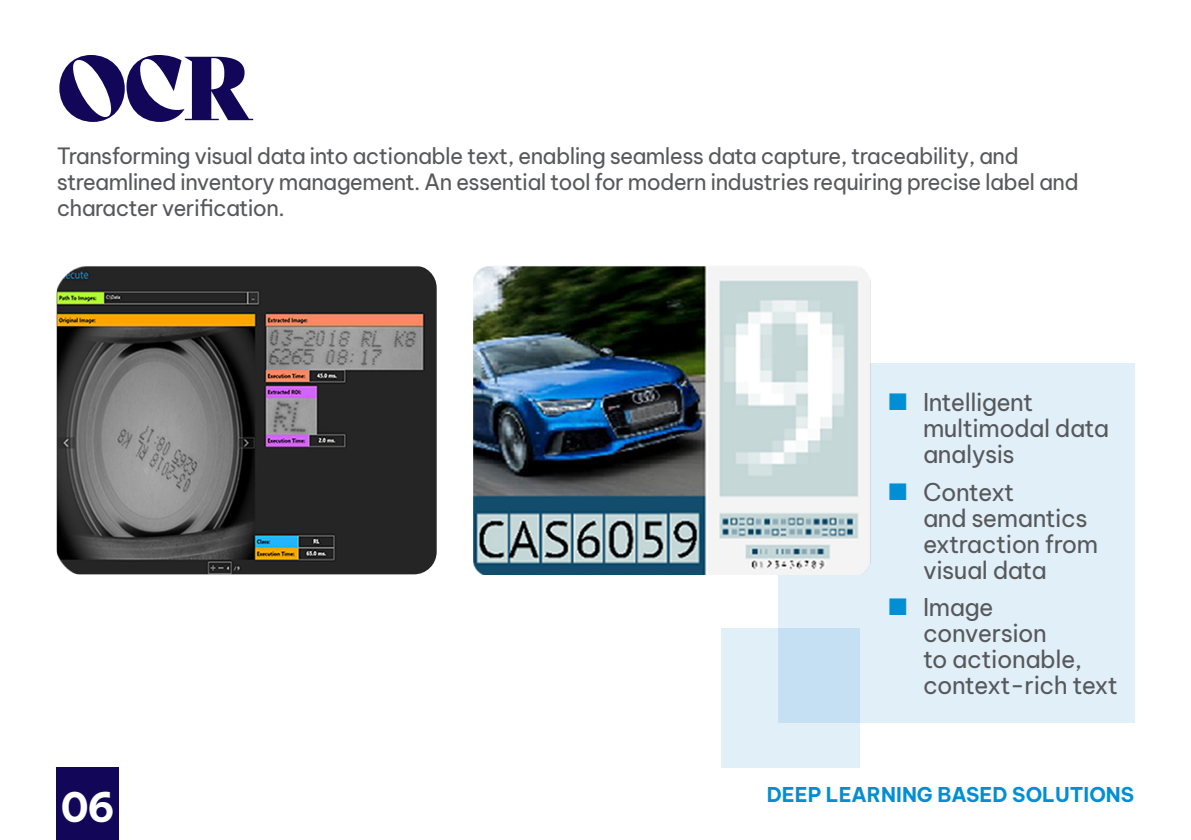
<style>
.page{position:relative;width:1191px;height:840px;background:#fff}
.page>*{position:absolute;margin:0;border:0;box-sizing:border-box;transform-origin:0 0}
.t1{font:88px "Bely Display";color:#110658}
.t2{font:700 40px "Be Vietnam Pro";color:#fff}
.t3{font:24px/26px "Be Vietnam Pro";letter-spacing:-.02em;color:#57585a}
.t4{font:22px/26px "Be Vietnam Pro";letter-spacing:-.03em;color:#57585a}
.t5{font:700 20px "Be Vietnam Pro";color:#008fd5}
.s1{color:#008fd5}
</style>
<div class="page">
<div style="left:778px;top:363px;width:356px;height:359px;background:#e1eff9"></div>
<svg style="left:721px;top:628px;width:138px;height:139px;background:#d6e9f6"></svg>
<img style="left:57px;top:266px;width:380px;height:308px">
<img style="left:473px;top:266px;width:397px;height:308px">
<div style="left:57px;top:767px;width:62px;height:72px;background:#110658"></div>
<h1 class="t1" style="left:57px;top:17px;width:197px">OCR</h1>
<p class="t4" style="left:57px;top:140px;width:1023px">Transforming visual data into actionable text, enabling seamless data capture, traceability, and streamlined inventory management. An essential tool for modern industries requiring precise label and character verification.</p>
<h2 class="t2" style="left:61px;top:772px;width:56px">06</h2>
<p class="t3" style="left:923px;top:387px;width:188px;text-indent:-34px"><span class="s1">■</span> Intelligent multimodal data analysis</p>
<p class="t3" style="left:923px;top:476px;width:177px;text-indent:-34px"><span class="s1">■</span> Context<br>and semantics extraction from visual data</p>
<p class="t3" style="left:923px;top:591px;width:197px;text-indent:-34px"><span class="s1">■</span> Image conversion<br>to actionable, context-rich text</p>
<p class="t5" style="left:767px;top:777px;width:369px">DEEP LEARNING BASED SOLUTIONS</p>
</div>
